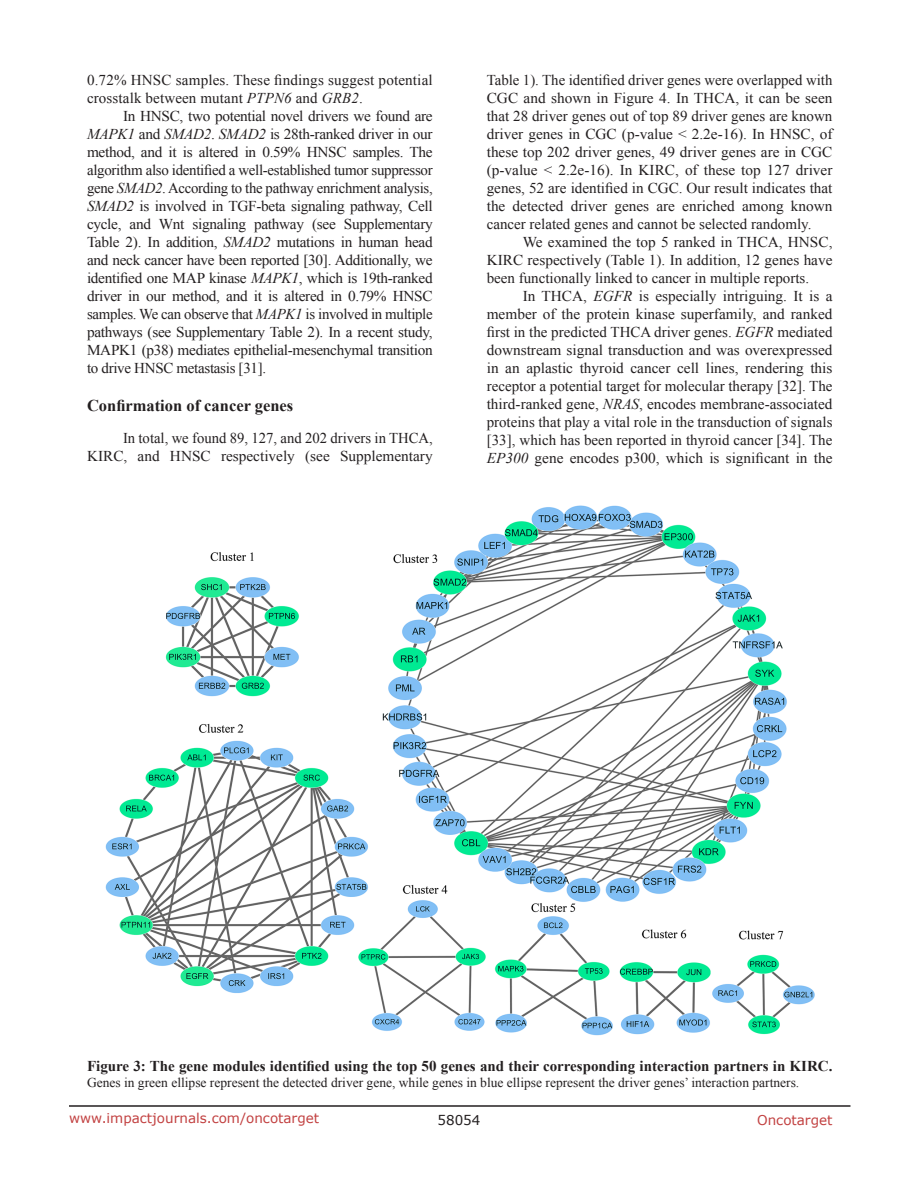
<style>
.page{position:relative;width:918px;height:1188px;background:#fff}
.page>*{position:absolute;margin:0;border:0;box-sizing:border-box;transform-origin:0 0}
.SubHeading{font:700 16.5px "Times New Roman";color:#231f20}
.BodyText{font:15px/18px "Times New Roman";color:#231f20;text-align:justify}
.figuretext{font:700 15px "Times New Roman";color:#231f20}
.figuretext-2{font:13.5px "Times New Roman";color:#231f20}
.t1{font:13.5px "Verdana";color:#c24141}
.t2{font:13.5px "Verdana";color:#231f20}
.s1{font-style:italic}
</style>
<div class="page">
<hr style="left:69px;top:1105px;width:781px;height:2px;background:#231f20">
<img style="left:105px;top:505px;width:710px;height:531px">
<p class="BodyText" style="left:87px;top:71px;width:347px">0.72% HNSC samples. These findings suggest potential crosstalk between mutant <span class="s1">PTPN6</span> and <span class="s1">GRB2</span>.</p>
<p class="BodyText" style="left:87px;top:107px;width:347px;text-indent:36px">In HNSC, two potential novel drivers we found are <span class="s1">MAPK1</span> and <span class="s1">SMAD2</span>. <span class="s1">SMAD2</span> is 28th-ranked driver in our method, and it is altered in 0.59% HNSC samples. The algorithm also identified a well-established tumor suppressor gene <span class="s1">SMAD2</span>. According to the pathway enrichment analysis, <span class="s1">SMAD2</span> is involved in TGF-beta signaling pathway, Cell cycle, and Wnt signaling pathway (see Supplementary Table 2). In addition, <span class="s1">SMAD2</span> mutations in human head and neck cancer have been reported [30]. Additionally, we identified one MAP kinase <span class="s1">MAPK1</span>, which is 19th-ranked driver in our method, and it is altered in 0.79% HNSC samples. We can observe that <span class="s1">MAPK1</span> is involved in multiple pathways (see Supplementary Table 2). In a recent study, MAPK1 (p38) mediates epithelial-mesenchymal transition to drive HNSC metastasis [31].</p>
<p class="SubHeading" style="left:87px;top:394px;width:208px">Confirmation of cancer genes</p>
<p class="BodyText" style="left:87px;top:428px;width:347px;text-align:right">In total, we found 89, 127, and 202 drivers in THCA,<br>KIRC, and HNSC respectively (see Supplementary</p>
<p class="BodyText" style="left:487px;top:71px;width:347px">Table 1). The identified driver genes were overlapped with CGC and shown in Figure 4. In THCA, it can be seen that 28 driver genes out of top 89 driver genes are known driver genes in CGC (p-value &lt; 2.2e-16). In HNSC, of these top 202 driver genes, 49 driver genes are in CGC (p-value &lt; 2.2e-16). In KIRC, of these top 127 driver genes, 52 are identified in CGC. Our result indicates that the detected driver genes are enriched among known cancer related genes and cannot be selected randomly.</p>
<p class="BodyText" style="left:487px;top:233px;width:347px;text-indent:36px">We examined the top 5 ranked in THCA, HNSC, KIRC respectively (Table 1). In addition, 12 genes have been functionally linked to cancer in multiple reports.</p>
<p class="BodyText" style="left:487px;top:287px;width:347px;text-indent:36px">In THCA, <span class="s1">EGFR</span> is especially intriguing. It is a member of the protein kinase superfamily, and ranked first in the predicted THCA driver genes. <span class="s1">EGFR</span> mediated downstream signal transduction and was overexpressed in an aplastic thyroid cancer cell lines, rendering this receptor a potential target for molecular therapy [32]. The third-ranked gene, <span class="s1">NRAS</span>, encodes membrane-associated proteins that play a vital role in the transduction of signals [33], which has been reported in thyroid cancer [34]. The <span class="s1">EP300</span> gene encodes p300, which is significant in the</p>
<p class="figuretext" style="left:87px;top:1056px;width:747px">Figure 3: The gene modules identified using the top 50 genes and their corresponding interaction partners in KIRC.</p>
<p class="figuretext-2" style="left:87px;top:1074px;width:714px">Genes in green ellipse represent the detected driver gene, while genes in blue ellipse represent the driver genes’ interaction partners.</p>
<p class="t1" style="left:69px;top:1109px;width:252px">www.impactjournals.com/oncotarget</p>
<p class="t2" style="left:438px;top:1111px;width:44px">58054</p>
<p class="t1" style="left:757px;top:1111px;width:77px">Oncotarget</p>
</div>
